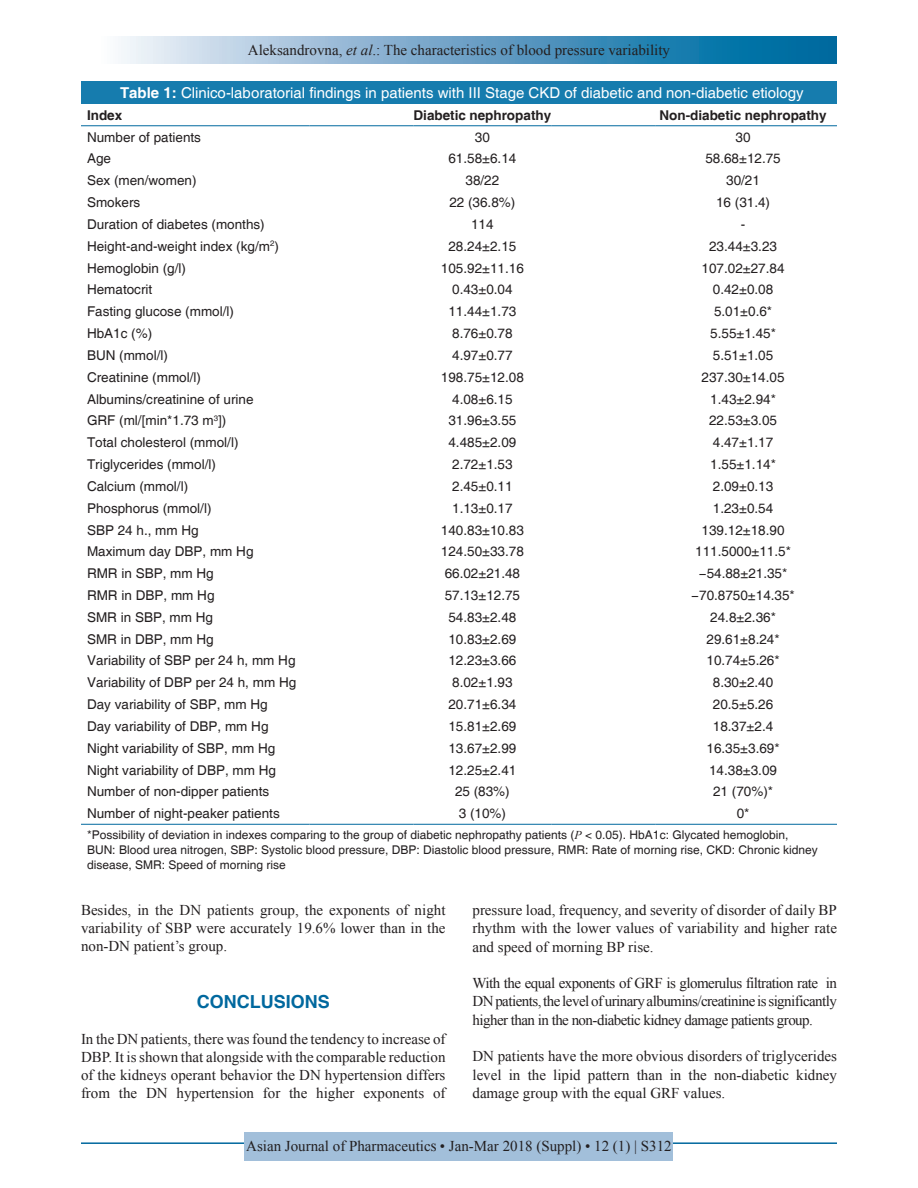
<style>
.page{position:relative;width:918px;height:1188px;background:#fff}
.page>*{position:absolute;margin:0;border:0;box-sizing:border-box;transform-origin:0 0}
.t1{font:700 18px "Helvetica";color:#00689e}
.TX{font:15px/18px "Times New Roman";color:#231f20;text-align:justify}
.TT{font:15px "Helvetica";color:#fff}
.TB{font:13.5px "Helvetica";color:#231f20}
.TCH{font:700 13.5px "Helvetica";color:#231f20}
.TBL{font:13.5px "Helvetica";color:#231f20}
.TFN{font:12px/15px "Helvetica";color:#231f20}
.s1{font-style:italic}
.s2{font-weight:700}
.s3{font-family:"Times New Roman";font-style:italic}
</style>
<div class="page">
<div style="left:81px;top:37px;width:756px;height:27px;background:linear-gradient(to right,#fcf4fb,#005d99)"></div>
<hr style="left:81px;top:1142px;width:756px;height:2px;background:#00689e">
<div style="left:245px;top:1132px;width:428px;height:28px;background:#a2bfda"></div>
<div style="left:81px;top:81px;width:756px;height:23px;background:#167cae"></div>
<hr style="left:81px;top:824px;width:229px;height:1px;background:#00689e">
<hr style="left:310px;top:824px;width:104px;height:1px;background:#00689e">
<hr style="left:414px;top:824px;width:137px;height:1px;background:#00689e">
<hr style="left:551px;top:824px;width:104px;height:1px;background:#00689e">
<hr style="left:655px;top:824px;width:182px;height:1px;background:#00689e">
<hr style="left:81px;top:125px;width:229px;height:1px;background:#00689e">
<hr style="left:310px;top:125px;width:104px;height:1px;background:#00689e">
<hr style="left:414px;top:125px;width:137px;height:1px;background:#00689e">
<hr style="left:551px;top:125px;width:104px;height:1px;background:#00689e">
<hr style="left:655px;top:125px;width:182px;height:1px;background:#00689e">
<p class="TX" style="left:248px;top:41px;width:424px">Aleksandrovna, <span class="s1">et al</span>.: The characteristics of blood pressure variability</p>
<p class="TT" style="left:120px;top:84px;width:685px"><span class="s2">Table 1:</span> Clinico‑laboratorial findings in patients with III Stage CKD of diabetic and non‑diabetic etiology</p>
<p class="TCH" style="left:87px;top:107px;width:37px">Index</p>
<p class="TCH" style="left:414px;top:107px;width:139px">Diabetic nephropathy</p>
<p class="TCH" style="left:659px;top:107px;width:169px">Non‑diabetic nephropathy</p>
<p class="TB" style="left:87px;top:129px;width:116px">Number of patients</p>
<p class="TB" style="left:475px;top:129px;width:17px">30</p>
<p class="TB" style="left:736px;top:129px;width:17px">30</p>
<p class="TB" style="left:87px;top:151px;width:26px">Age</p>
<p class="TB" style="left:448px;top:151px;width:69px">61.58±6.14</p>
<p class="TB" style="left:705px;top:151px;width:77px">58.68±12.75</p>
<p class="TB" style="left:87px;top:173px;width:111px">Sex (men/women)</p>
<p class="TB" style="left:466px;top:173px;width:35px">38/22</p>
<p class="TB" style="left:726px;top:173px;width:35px">30/21</p>
<p class="TB" style="left:87px;top:195px;width:55px">Smokers</p>
<p class="TB" style="left:449px;top:195px;width:68px">22 (36.8%)</p>
<p class="TB" style="left:716px;top:195px;width:56px">16 (31.4)</p>
<p class="TB" style="left:87px;top:216px;width:179px">Duration of diabetes (months)</p>
<p class="TB" style="left:471px;top:216px;width:24px">114</p>
<p class="TB" style="left:741px;top:216px;width:6px">‑</p>
<p class="TB" style="left:87px;top:238px;width:193px">Height‑and‑weight index (kg/m<sup>2</sup>)</p>
<p class="TB" style="left:448px;top:238px;width:69px">28.24±2.15</p>
<p class="TB" style="left:709px;top:238px;width:69px">23.44±3.23</p>
<p class="TB" style="left:87px;top:260px;width:101px">Hemoglobin (g/l)</p>
<p class="TB" style="left:441px;top:260px;width:84px">105.92±11.16</p>
<p class="TB" style="left:702px;top:260px;width:84px">107.02±27.84</p>
<p class="TB" style="left:87px;top:282px;width:67px">Hematocrit</p>
<p class="TB" style="left:452px;top:282px;width:62px">0.43±0.04</p>
<p class="TB" style="left:713px;top:282px;width:62px">0.42±0.08</p>
<p class="TB" style="left:87px;top:304px;width:149px">Fasting glucose (mmol/l)</p>
<p class="TB" style="left:448px;top:304px;width:69px">11.44±1.73</p>
<p class="TB" style="left:714px;top:304px;width:60px">5.01±0.6*</p>
<p class="TB" style="left:87px;top:325px;width:67px">HbA1c (%)</p>
<p class="TB" style="left:452px;top:325px;width:62px">8.76±0.78</p>
<p class="TB" style="left:710px;top:325px;width:67px">5.55±1.45*</p>
<p class="TB" style="left:87px;top:347px;width:82px">BUN (mmol/l)</p>
<p class="TB" style="left:452px;top:347px;width:62px">4.97±0.77</p>
<p class="TB" style="left:713px;top:347px;width:62px">5.51±1.05</p>
<p class="TB" style="left:87px;top:369px;width:116px">Creatinine (mmol/l)</p>
<p class="TB" style="left:441px;top:369px;width:84px">198.75±12.08</p>
<p class="TB" style="left:702px;top:369px;width:84px">237.30±14.05</p>
<p class="TB" style="left:87px;top:391px;width:168px">Albumins/creatinine of urine</p>
<p class="TB" style="left:452px;top:391px;width:62px">4.08±6.15</p>
<p class="TB" style="left:710px;top:391px;width:67px">1.43±2.94*</p>
<p class="TB" style="left:87px;top:413px;width:141px">GRF (ml/[min*1.73 m<sup>3</sup>])</p>
<p class="TB" style="left:448px;top:413px;width:69px">31.96±3.55</p>
<p class="TB" style="left:709px;top:413px;width:69px">22.53±3.05</p>
<p class="TB" style="left:87px;top:435px;width:153px">Total cholesterol (mmol/l)</p>
<p class="TB" style="left:448px;top:435px;width:69px">4.485±2.09</p>
<p class="TB" style="left:713px;top:435px;width:62px">4.47±1.17</p>
<p class="TB" style="left:87px;top:456px;width:130px">Triglycerides (mmol/l)</p>
<p class="TB" style="left:452px;top:456px;width:62px">2.72±1.53</p>
<p class="TB" style="left:710px;top:456px;width:67px">1.55±1.14*</p>
<p class="TB" style="left:87px;top:478px;width:103px">Calcium (mmol/l)</p>
<p class="TB" style="left:452px;top:478px;width:62px">2.45±0.11</p>
<p class="TB" style="left:713px;top:478px;width:62px">2.09±0.13</p>
<p class="TB" style="left:87px;top:500px;width:126px">Phosphorus (mmol/l)</p>
<p class="TB" style="left:452px;top:500px;width:62px">1.13±0.17</p>
<p class="TB" style="left:713px;top:500px;width:62px">1.23±0.54</p>
<p class="TB" style="left:87px;top:522px;width:113px">SBP 24 h., mm Hg</p>
<p class="TB" style="left:441px;top:522px;width:84px">140.83±10.83</p>
<p class="TB" style="left:702px;top:522px;width:84px">139.12±18.90</p>
<p class="TB" style="left:87px;top:544px;width:168px">Maximum day DBP, mm Hg</p>
<p class="TB" style="left:441px;top:544px;width:84px">124.50±33.78</p>
<p class="TB" style="left:695px;top:544px;width:97px">111.5000±11.5*</p>
<p class="TB" style="left:87px;top:566px;width:128px">RMR in SBP, mm Hg</p>
<p class="TB" style="left:445px;top:566px;width:77px">66.02±21.48</p>
<p class="TB" style="left:699px;top:566px;width:90px">−54.88±21.35*</p>
<p class="TB" style="left:87px;top:587px;width:129px">RMR in DBP, mm Hg</p>
<p class="TB" style="left:445px;top:587px;width:77px">57.13±12.75</p>
<p class="TB" style="left:691px;top:587px;width:105px">−70.8750±14.35*</p>
<p class="TB" style="left:87px;top:609px;width:128px">SMR in SBP, mm Hg</p>
<p class="TB" style="left:448px;top:609px;width:69px">54.83±2.48</p>
<p class="TB" style="left:710px;top:609px;width:67px">24.8±2.36*</p>
<p class="TB" style="left:87px;top:631px;width:128px">SMR in DBP, mm Hg</p>
<p class="TB" style="left:448px;top:631px;width:69px">10.83±2.69</p>
<p class="TB" style="left:707px;top:631px;width:75px">29.61±8.24*</p>
<p class="TB" style="left:87px;top:653px;width:210px">Variability of SBP per 24 h, mm Hg</p>
<p class="TB" style="left:448px;top:653px;width:69px">12.23±3.66</p>
<p class="TB" style="left:707px;top:653px;width:75px">10.74±5.26*</p>
<p class="TB" style="left:87px;top:675px;width:211px">Variability of DBP per 24 h, mm Hg</p>
<p class="TB" style="left:452px;top:675px;width:62px">8.02±1.93</p>
<p class="TB" style="left:713px;top:675px;width:62px">8.30±2.40</p>
<p class="TB" style="left:87px;top:697px;width:182px">Day variability of SBP, mm Hg</p>
<p class="TB" style="left:448px;top:697px;width:69px">20.71±6.34</p>
<p class="TB" style="left:713px;top:697px;width:62px">20.5±5.26</p>
<p class="TB" style="left:87px;top:718px;width:183px">Day variability of DBP, mm Hg</p>
<p class="TB" style="left:448px;top:718px;width:69px">15.81±2.69</p>
<p class="TB" style="left:713px;top:718px;width:62px">18.37±2.4</p>
<p class="TB" style="left:87px;top:740px;width:190px">Night variability of SBP, mm Hg</p>
<p class="TB" style="left:448px;top:740px;width:69px">13.67±2.99</p>
<p class="TB" style="left:707px;top:740px;width:75px">16.35±3.69*</p>
<p class="TB" style="left:87px;top:762px;width:191px">Night variability of DBP, mm Hg</p>
<p class="TB" style="left:448px;top:762px;width:69px">12.25±2.41</p>
<p class="TB" style="left:709px;top:762px;width:69px">14.38±3.09</p>
<p class="TB" style="left:87px;top:784px;width:184px">Number of non‑dipper patients</p>
<p class="TB" style="left:455px;top:784px;width:56px">25 (83%)</p>
<p class="TB" style="left:713px;top:784px;width:62px">21 (70%)*</p>
<p class="TBL" style="left:87px;top:806px;width:194px">Number of night‑peaker patients</p>
<p class="TBL" style="left:459px;top:806px;width:49px">3 (10%)</p>
<p class="TBL" style="left:737px;top:806px;width:14px">0*</p>
<p class="TFN" style="left:87px;top:828px;width:732px">*Possibility of deviation in indexes comparing to the group of diabetic nephropathy patients (<span class="s3">Р</span> &lt; 0.05). HbA1c: Glycated hemoglobin,<br>BUN: Blood urea nitrogen, SBP: Systolic blood pressure, DBP: Diastolic blood pressure, RMR: Rate of morning rise, CKD: Chronic kidney disease, SMR: Speed of morning rise</p>
<p class="TX" style="left:81px;top:900px;width:366px">Besides, in the DN patients group, the exponents of night variability of SBP were accurately 19.6% lower than in the non-DN patient’s group.</p>
<h1 class="t1" style="left:197px;top:991px;width:135px">CONCLUSIONS</h1>
<p class="TX" style="left:81px;top:1029px;width:366px">In the DN patients, there was found the tendency to increase of DBP. It is shown that alongside with the comparable reduction of the kidneys operant behavior the DN hypertension differs from the DN hypertension for the higher exponents of</p>
<p class="TX" style="left:472px;top:900px;width:366px">pressure load, frequency, and severity of disorder of daily BP rhythm with the lower values of variability and higher rate and speed of morning BP rise.</p>
<p class="TX" style="left:472px;top:973px;width:366px;line-height:18.5px">With the equal exponents of GRF is glomerulus filtration rate in DN patients, the level of urinary albumins/creatinine is significantly higher than in the non-diabetic kidney damage patients group.</p>
<p class="TX" style="left:472px;top:1047px;width:366px">DN patients have the more obvious disorders of triglycerides level in the lipid pattern than in the non-diabetic kidney damage group with the equal GRF values.</p>
<p class="TX" style="left:246px;top:1137px;width:427px">Asian Journal of Pharmaceutics • Jan-Mar 2018 (Suppl) • 12 (1) | S312</p>
</div>
